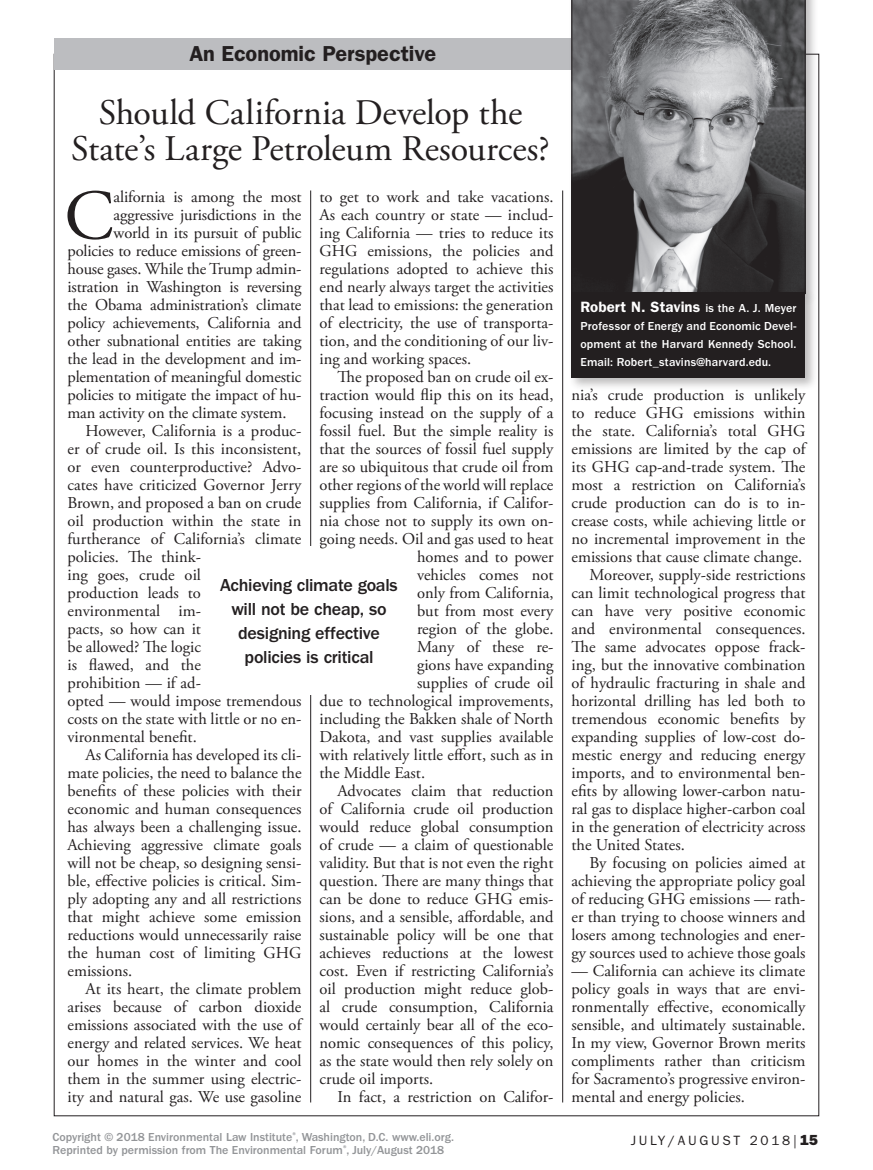
<style>
.page{position:relative;width:873px;height:1170px;background:#fff}
.page>*{position:absolute;margin:0;border:0;box-sizing:border-box;transform-origin:0 0}
.Body_text_3-line_dro{font:70.8px "Adobe Garamond Pro";color:#231f20}
.Column_head{font:36px/36px "Adobe Garamond Pro";letter-spacing:-.01em;color:#231f20;text-align:center}
.Column_rubric{font:600 21.75px "ITC Franklin Gothic Std";color:#231f20}
.Column_pullquote{font:500 18px/24px "ITC Franklin Gothic Std";letter-spacing:-.015em;color:#231f20;text-align:center}
.Body_Text{font:16.5px/18px "Adobe Garamond Pro";letter-spacing:-.01em;color:#231f20;text-align:justify}
.Body_text_3-line_dro-2{font:16.5px "Adobe Garamond Pro";letter-spacing:-.03em;color:#231f20}
.Front_bio{font:600 15px "ITC Franklin Gothic Std";letter-spacing:.005em;color:#fff}
.t1{font:13.5px "ITC Franklin Gothic Std";letter-spacing:.2em;color:#231f20}
.t2{font:500 12px "ITC Franklin Gothic Std";color:#939598}
.Front_bio-2{font:500 12px/18px "ITC Franklin Gothic Std";letter-spacing:.01em;color:#fff;text-align:justify}
.s1{font-weight:500;font-size:12px}
.s2{font-family:"Adobe Garamond Pro"}
.s3{font-family:"ITC Franklin Gothic Std Hvy";font-size:15px}
</style>
<div class="page">
<hr style="left:310px;top:190px;width:1px;height:912px;background:#231f20">
<hr style="left:562px;top:190px;width:1px;height:912px;background:#231f20">
<div style="left:54px;top:38px;width:518px;height:32px;background:#bcbdc0"></div>
<div style="left:568px;top:0;width:250px;height:307px;background:#231f20;opacity:.3"></div>
<svg style="left:572px;top:0;width:234px;height:289px;background:#6f6f72"></svg>
<div style="left:299px;top:547px;width:21px;height:148px;background:#fff"></div>
<div style="left:568px;top:289px;width:250px;height:102px;background:#231f20;opacity:.3"></div>
<div style="left:572px;top:292px;width:234px;height:86px;background:#231f20"></div>
<p class="Column_rubric" style="left:189px;top:41px;width:248px">An Economic Perspective</p>
<p class="Column_head" style="left:71px;top:95px;width:480px">Should California Develop the<br>State’s Large Petroleum Resources?</p>
<p class="Body_text_3-line_dro" style="left:64px;top:174px;width:51px">C</p>
<p class="Body_text_3-line_dro-2" style="left:114px;top:187px;width:189px">alifornia is among the most</p>
<p class="Body_Text" style="left:320px;top:189px;width:236px">to get to work and take vacations.<br>As each country or state — includ&shy;ing California — tries to reduce its GHG emissions, the policies and regulations adopted to achieve this end nearly always target the activities that lead to emissions: the generation of electricity, the use of transporta&shy;tion, and the conditioning of our liv&shy;ing and working spaces.</p>
<p class="Body_Text" style="left:338px;top:369px;width:218px">The proposed ban on crude oil ex-</p>
<p class="Body_Text" style="left:320px;top:387px;width:235px">traction would flip this on its head,</p>
<p class="Body_Text" style="left:320px;top:405px;width:236px">focusing instead on the supply of a</p>
<p class="Body_Text" style="left:320px;top:423px;width:235px">fossil fuel. But the simple reality is</p>
<p class="Body_Text" style="left:320px;top:441px;width:236px">that the sources of fossil fuel supply</p>
<p class="Body_Text" style="left:320px;top:459px;width:235px">are so ubiquitous that crude oil from</p>
<p class="Body_Text" style="left:320px;top:477px;width:236px">other regions of the world will replace</p>
<p class="Body_Text" style="left:320px;top:495px;width:236px">supplies from California, if Califor-</p>
<p class="Body_Text" style="left:320px;top:513px;width:235px">nia chose not to supply its own on-</p>
<p class="Body_Text" style="left:320px;top:531px;width:235px">going needs. Oil and gas used to heat</p>
<p class="Body_Text" style="left:417px;top:549px;width:138px">homes and to power</p>
<p class="Body_Text" style="left:417px;top:567px;width:138px">vehicles comes not</p>
<p class="Body_Text" style="left:417px;top:585px;width:138px">only from California,</p>
<p class="Body_Text" style="left:417px;top:603px;width:138px">but from most every</p>
<p class="Body_Text" style="left:417px;top:621px;width:138px">region of the globe.</p>
<p class="Body_Text" style="left:417px;top:639px;width:138px">Many of these re-</p>
<p class="Body_Text" style="left:417px;top:657px;width:138px">gions have expanding</p>
<p class="Body_Text" style="left:417px;top:675px;width:138px">supplies of crude oil</p>
<p class="Body_Text" style="left:320px;top:693px;width:235px">due to technological improvements,</p>
<p class="Body_Text" style="left:320px;top:711px;width:235px">including the Bakken shale of North</p>
<p class="Body_Text" style="left:320px;top:729px;width:236px">Dakota, and vast supplies available</p>
<p class="Body_Text" style="left:320px;top:747px;width:235px">with relatively little effort, such as in</p>
<p class="Body_Text" style="left:320px;top:765px;width:107px">the Middle East.</p>
<p class="Body_Text" style="left:320px;top:783px;width:236px;text-indent:18px">Advocates claim that reduction of California crude oil production would reduce global consumption of crude — a claim of questionable validity. But that is not even the right question. There are many things that can be done to reduce GHG emis&shy;sions, and a sensible, affordable, and sustainable policy will be one that achieves reductions at the lowest cost. Even if restricting California’s oil production might reduce glob&shy;al crude consumption, California would certainly bear all of the eco&shy;nomic consequences of this policy, as the state would then rely solely on crude oil imports.</p>
<p class="Body_Text" style="left:338px;top:1089px;width:218px">In fact, a restriction on Califor-</p>
<p class="Body_text_3-line_dro-2" style="left:114px;top:205px;width:189px">aggressive jurisdictions in the</p>
<p class="Body_text_3-line_dro-2" style="left:114px;top:223px;width:189px">world in its pursuit of public</p>
<p class="Body_text_3-line_dro-2" style="left:68px;top:241px;width:236px">policies to reduce emissions of green-</p>
<p class="Body_text_3-line_dro-2" style="left:68px;top:259px;width:236px">house gases. While the Trump admin-</p>
<p class="Body_text_3-line_dro-2" style="left:68px;top:277px;width:236px">istration in Washington is reversing</p>
<p class="Body_text_3-line_dro-2" style="left:68px;top:295px;width:236px">the Obama administration’s climate</p>
<p class="Body_text_3-line_dro-2" style="left:68px;top:313px;width:236px">policy achievements, California and</p>
<p class="Body_text_3-line_dro-2" style="left:68px;top:331px;width:236px">other subnational entities are taking</p>
<p class="Body_text_3-line_dro-2" style="left:68px;top:349px;width:236px">the lead in the development and im-</p>
<p class="Body_text_3-line_dro-2" style="left:68px;top:367px;width:235px">plementation of meaningful domestic</p>
<p class="Body_text_3-line_dro-2" style="left:68px;top:385px;width:236px">policies to mitigate the impact of hu-</p>
<p class="Body_text_3-line_dro-2" style="left:68px;top:403px;width:221px">man activity on the climate system.</p>
<p class="Body_Text" style="left:68px;top:423px;width:236px;text-align:left;text-indent:18px">However, California is a produc&shy;er of crude oil. Is this inconsistent, or even counterproductive? Advo&shy;cates have criticized Governor Jerry<br>Brown, and proposed a ban on crude oil production within the state in furtherance of California’s climate policies. The think-<br>ing goes, crude oil<br>production leads to<br>environmental im-<br>pacts, so how can it<br>be allowed? The logic<br>is flawed, and the<br>prohibition — if ad-<br>opted — would impose tremendous costs on the state with little or no en&shy;vironmental benefit.</p>
<p class="Body_Text" style="left:68px;top:747px;width:236px;text-indent:18px">As California has developed its cli&shy;mate policies, the need to balance the benefits of these policies with their economic and human consequences has always been a challenging issue.<br>Achieving aggressive climate goals will not be cheap, so designing sensi&shy;ble, effective policies is critical. Sim&shy;ply adopting any and all restrictions that might achieve some emission reductions would unnecessarily raise the human cost of limiting GHG emissions.</p>
<p class="Body_Text" style="left:68px;top:981px;width:237px;text-indent:18px">At its heart, the climate problem arises because of carbon dioxide emissions associated with the use of energy and related services. We heat our homes in the winter and cool them in the summer using electric&shy;ity and natural gas. We use gasoline</p>
<p class="Column_pullquote" style="left:220px;top:573px;width:179px">Achieving climate goals will not be cheap, so designing effective policies is critical</p>
<p class="Front_bio" style="left:580px;top:298px;width:218px">Robert N. Stavins <span class="s1">is the A. J. Meyer</span></p>
<p class="Front_bio-2" style="left:580px;top:317px;width:218px">Professor of Energy and Economic Devel&shy;opment at the Harvard Kennedy School.<br>Email: Robert_stavins@harvard.edu.</p>
<p class="Body_Text" style="left:572px;top:387px;width:237px">nia’s crude production is unlikely to reduce GHG emissions within the state. California’s total GHG emissions are limited by the cap of its GHG cap-and-trade system. The most a restriction on California’s crude production can do is to in&shy;crease costs, while achieving little or no incremental improvement in the emissions that cause climate change.</p>
<p class="Body_Text" style="left:572px;top:567px;width:236px;text-indent:18px">Moreover, supply-side restrictions can limit technological progress that can have very positive economic and environmental consequences.<br>The same advocates oppose frack&shy;ing, but the innovative combination of hydraulic fracturing in shale and horizontal drilling has led both to tremendous economic benefits by expanding supplies of low-cost do&shy;mestic energy and reducing energy imports, and to environmental ben&shy;efits by allowing lower-carbon natu&shy;ral gas to displace higher-carbon coal in the generation of electricity across the United States.</p>
<p class="Body_Text" style="left:572px;top:855px;width:236px;text-indent:18px">By focusing on policies aimed at achieving the appropriate policy goal of reducing GHG emissions — rath&shy;er than trying to choose winners and losers among technologies and ener&shy;gy sources used to achieve those goals</p>
<p class="Body_Text" style="left:572px;top:963px;width:236px">— California can achieve its climate policy goals in ways that are envi&shy;ronmentally effective, economically sensible, and ultimately sustainable.<br>In my view, Governor Brown merits compliments rather than criticism for Sacramento’s progressive environ&shy;mental and energy policies.</p>
<p class="t2" style="left:52px;top:1130px;width:403px">Copyright © 2018 Environmental Law Institute<sup>®</sup>, Washington, D.C. www.eli.org.</p>
<p class="t1" style="left:631px;top:1133px;width:189px">JULY/AUGUST 2018 <span class="s2">|</span> <span class="s3">15</span></p>
<p class="t2" style="left:52px;top:1144px;width:393px">Reprinted by permission from The Environmental Forum<sup>®</sup>, July/August 2018</p>
</div>
